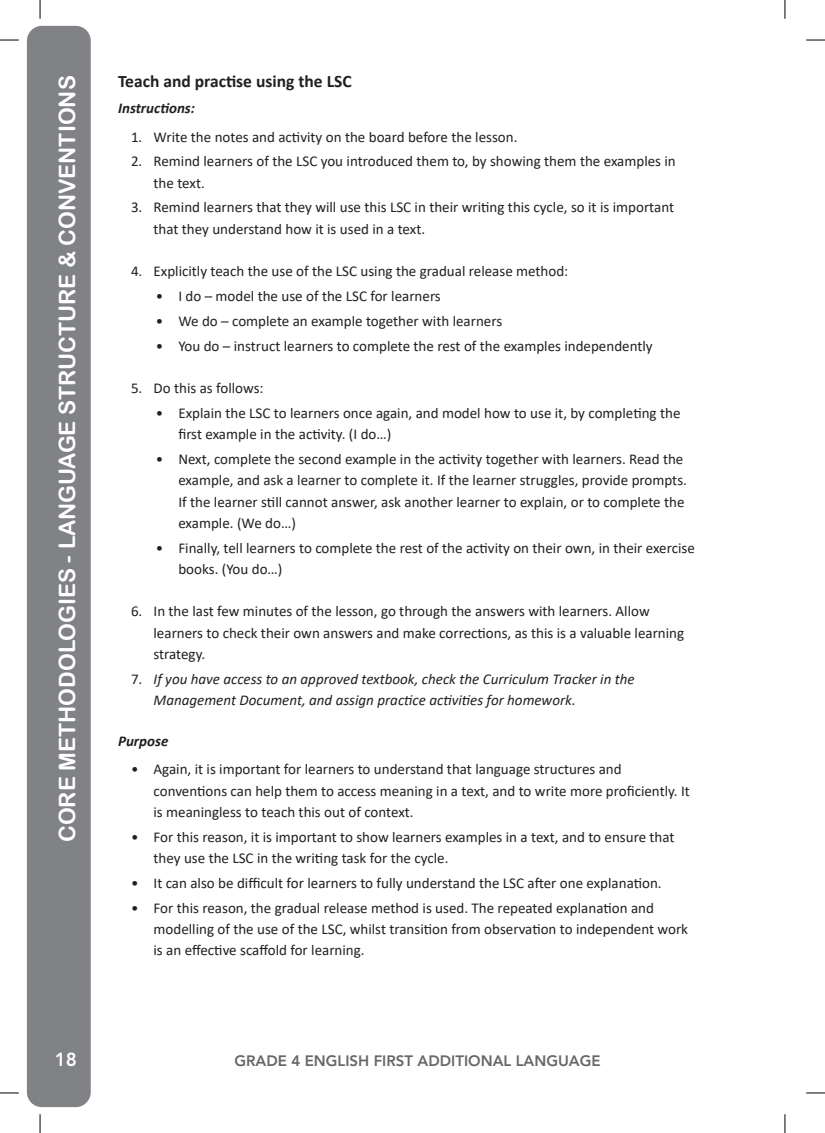
<style>
.page{position:relative;width:825px;height:1133px;background:#fff}
.page>*{position:absolute;margin:0;border:0;box-sizing:border-box;transform-origin:0 0}
.t1{font:22.5px "Arial Rounded MT Bold";color:#fff}
.t2{font:800 18.75px "Avenir LT Std";color:#fff}
.t3{font:700 17.5px "Calibri";color:#231f20}
.t4{font:15px/21.2px "Calibri";color:#231f20}
.t5{font:italic 15px/21.2px "Calibri";color:#231f20}
.t6{font:800 15px "Avenir LT Std";color:#676766}
.t7{font:italic 700 15px "Calibri";color:#231f20}
.s1{font-style:normal}
</style>
<div class="page">
<div style="left:27px;top:26px;width:64px;height:1081px;background:#808285;border-radius:15px"></div>
<svg style="left:0;top:39px;width:19px;height:2px"></svg>
<svg style="left:806px;top:39px;width:18px;height:2px"></svg>
<svg style="left:0;top:1092px;width:19px;height:1px"></svg>
<svg style="left:806px;top:1092px;width:18px;height:1px"></svg>
<svg style="left:39px;top:0;width:2px;height:19px"></svg>
<svg style="left:39px;top:1114px;width:2px;height:18px"></svg>
<svg style="left:784px;top:0;width:1px;height:19px"></svg>
<svg style="left:784px;top:1114px;width:1px;height:18px"></svg>
<h1 class="t1" style="left:54px;top:842px;width:768px;rotate:-90deg">CORE METHODOLOGIES - LANGUAGE STRUCTURE &amp; CONVENTIONS</h1>
<p class="t3" style="left:118px;top:69px;width:235px">Teach and practise using the LSC</p>
<p class="t7" style="left:118px;top:98px;width:78px">Instructions:</p>
<p class="t4" style="left:131px;top:126px;width:388px">1. Write the notes and activity on the board before the lesson.</p>
<p class="t4" style="left:153px;top:150px;width:523px;text-indent:-22px">2. Remind learners of the LSC you introduced them to, by showing them the examples in the text.</p>
<p class="t4" style="left:153px;top:196px;width:521px;text-indent:-22px">3. Remind learners that they will use this LSC in their writing this cycle, so it is important that they understand how it is used in a text.</p>
<p class="t4" style="left:131px;top:260px;width:438px">4. Explicitly teach the use of the LSC using the gradual release method:</p>
<p class="t4" style="left:156px;top:285px;width:286px">• I do – model the use of the LSC for learners</p>
<p class="t4" style="left:156px;top:310px;width:348px">• We do – complete an example together with learners</p>
<p class="t4" style="left:156px;top:334px;width:498px">• You do – instruct learners to complete the rest of the examples independently</p>
<p class="t4" style="left:131px;top:377px;width:134px">5. Do this as follows:</p>
<p class="t4" style="left:178px;top:402px;width:503px;text-indent:-22px">• Explain the LSC to learners once again, and model how to use it, by completing the first example in the activity. (I do…)</p>
<p class="t4" style="left:178px;top:448px;width:510px;text-indent:-22px">• Next, complete the second example in the activity together with learners. Read the example, and ask a learner to complete it. If the learner struggles, provide prompts.<br>If the learner still cannot answer, ask another learner to explain, or to complete the example. (We do…)</p>
<p class="t4" style="left:178px;top:536px;width:517px;text-indent:-22px">• Finally, tell learners to complete the rest of the activity on their own, in their exercise books. (You do…)</p>
<p class="t4" style="left:153px;top:600px;width:532px;text-indent:-22px">6. In the last few minutes of the lesson, go through the answers with learners. Allow learners to check their own answers and make corrections, as this is a valuable learning strategy.</p>
<p class="t5" style="left:153px;top:667px;width:482px;text-indent:-22px"><span class="s1">7.</span> If you have access to an approved textbook, check the Curriculum Tracker in the<br>Management Document, and assign practice activities for homework.</p>
<p class="t7" style="left:118px;top:730px;width:52px">Purpose</p>
<p class="t4" style="left:153px;top:758px;width:537px;text-indent:-22px">• Again, it is important for learners to understand that language structures and conventions can help them to access meaning in a text, and to write more proficiently. It is meaningless to teach this out of context.</p>
<p class="t4" style="left:153px;top:825px;width:522px;text-indent:-22px">• For this reason, it is important to show learners examples in a text, and to ensure that they use the LSC in the writing task for the cycle.</p>
<p class="t4" style="left:131px;top:871px;width:532px">• It can also be difficult for learners to fully understand the LSC after one explanation.</p>
<p class="t4" style="left:153px;top:896px;width:536px;text-indent:-22px">• For this reason, the gradual release method is used. The repeated explanation and modelling of the use of the LSC, whilst transition from observation to independent work is an effective scaffold for learning.</p>
<p class="t2" style="left:55px;top:1048px;width:24px">18</p>
<p class="t6" style="left:234px;top:1052px;width:367px">GRADE 4 ENGLISH FIRST ADDITIONAL LANGUAGE</p>
</div>
